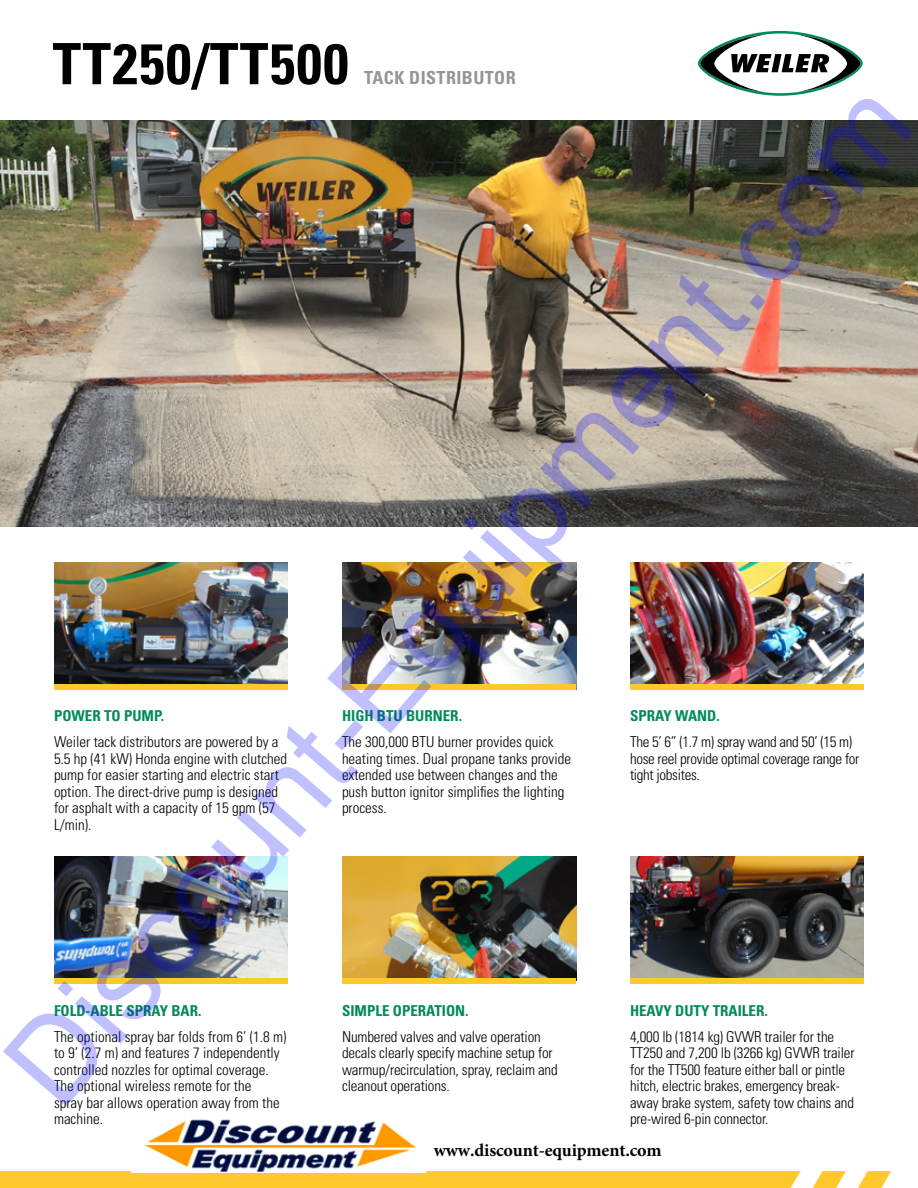
<style>
.page{position:relative;width:918px;height:1188px;background:#fff}
.page>*{position:absolute;margin:0;border:0;box-sizing:border-box;transform-origin:0 0}
.t1{font:117px "Arial";color:rgb(0 0 255/.25)}
.t2{font:700 condensed 57px "Univers LT Std";letter-spacing:.025em;color:#000}
.t3{font:700 18px "Minion Pro";letter-spacing:-.01em;color:#000}
.t4{font:700 condensed 18px "Univers LT Std";letter-spacing:.025em;color:#939598}
.t5{font:300 condensed 15px/16.5px "Univers LT Std";color:#000}
.t6{font:700 condensed 15px "Univers LT Std";color:#008a5e}
.t7{font:300 condensed 15px/16.5px "Univers LT Std";letter-spacing:-.02em;color:#000}
</style>
<div class="page">
<img style="left:342px;top:563px;width:234px;height:121px">
<img style="left:54px;top:562px;width:234px;height:122px">
<img style="left:342px;top:857px;width:234px;height:121px">
<img style="left:54px;top:857px;width:234px;height:121px">
<img style="left:630px;top:562px;width:234px;height:122px">
<img style="left:630px;top:857px;width:234px;height:121px">
<img style="left:0;top:121px;width:918px;height:405px">
<svg style="left:0;top:1171px;width:891px;height:17px"></svg>
<div style="left:54px;top:684px;width:234px;height:5px;background:#ffc82c"></div>
<div style="left:54px;top:978px;width:234px;height:6px;background:#ffc82c"></div>
<div style="left:342px;top:684px;width:234px;height:5px;background:#ffc82c"></div>
<div style="left:342px;top:978px;width:234px;height:6px;background:#ffc82c"></div>
<div style="left:630px;top:684px;width:234px;height:5px;background:#ffc82c"></div>
<div style="left:630px;top:978px;width:234px;height:6px;background:#ffc82c"></div>
<svg style="left:698px;top:31px;width:165px;height:65px"></svg>
<img style="left:132px;top:1119px;width:293px;height:54px">
<h2 class="t2" style="left:53px;top:29px;width:297px">TT250/TT500</h2>
<p class="t4" style="left:364px;top:67px;width:153px">TACK DISTRIBUTOR</p>
<h1 class="t1" style="left:-32px;top:1033px;width:1308px;rotate:-49deg">Discount-Equipment.com</h1>
<p class="t6" style="left:54px;top:707px;width:112px">POWER TO PUMP.</p>
<p class="t6" style="left:342px;top:707px;width:121px">HIGH BTU BURNER.</p>
<p class="t6" style="left:630px;top:707px;width:91px">SPRAY WAND.</p>
<p class="t7" style="left:630px;top:734px;width:231px">The 5’ 6” (1.7 m) spray wand and 50’ (15 m) hose reel provide optimal coverage range for tight jobsites.</p>
<p class="t5" style="left:54px;top:734px;width:235px">Weiler tack distributors are powered by a 5.5 hp (41 kW) Honda engine with clutched pump for easier starting and electric start option. The direct-drive pump is designed for asphalt with a capacity of 15 gpm (57<br>L/min).</p>
<p class="t5" style="left:342px;top:734px;width:231px">The 300,000 BTU burner provides quick heating times. Dual propane tanks provide extended use between changes and the push button ignitor simplifies the lighting process.</p>
<p class="t6" style="left:54px;top:1001px;width:149px">FOLD-ABLE SPRAY BAR.</p>
<p class="t6" style="left:342px;top:1001px;width:128px">SIMPLE OPERATION.</p>
<p class="t6" style="left:630px;top:1001px;width:139px">HEAVY DUTY TRAILER.</p>
<p class="t5" style="left:54px;top:1028px;width:234px">The optional spray bar folds from 6’ (1.8 m) to 9’ (2.7 m) and features 7 independently controlled nozzles for optimal coverage.<br>The optional wireless remote for the<br>spray bar allows operation away from the machine.</p>
<p class="t5" style="left:630px;top:1028px;width:226px">4,000 lb (1814 kg) GVWR trailer for the TT250 and 7,200 lb (3266 kg) GVWR trailer for the TT500 feature either ball or pintle hitch, electric brakes, emergency break&shy;away brake system, safety tow chains and pre-wired 6-pin connector.</p>
<p class="t5" style="left:342px;top:1028px;width:217px">Numbered valves and valve operation decals clearly specify machine setup for warmup/recirculation, spray, reclaim and cleanout operations.</p>
<p class="t3" style="left:434px;top:1138px;width:230px">www.discount-equipment.com</p>
</div>
